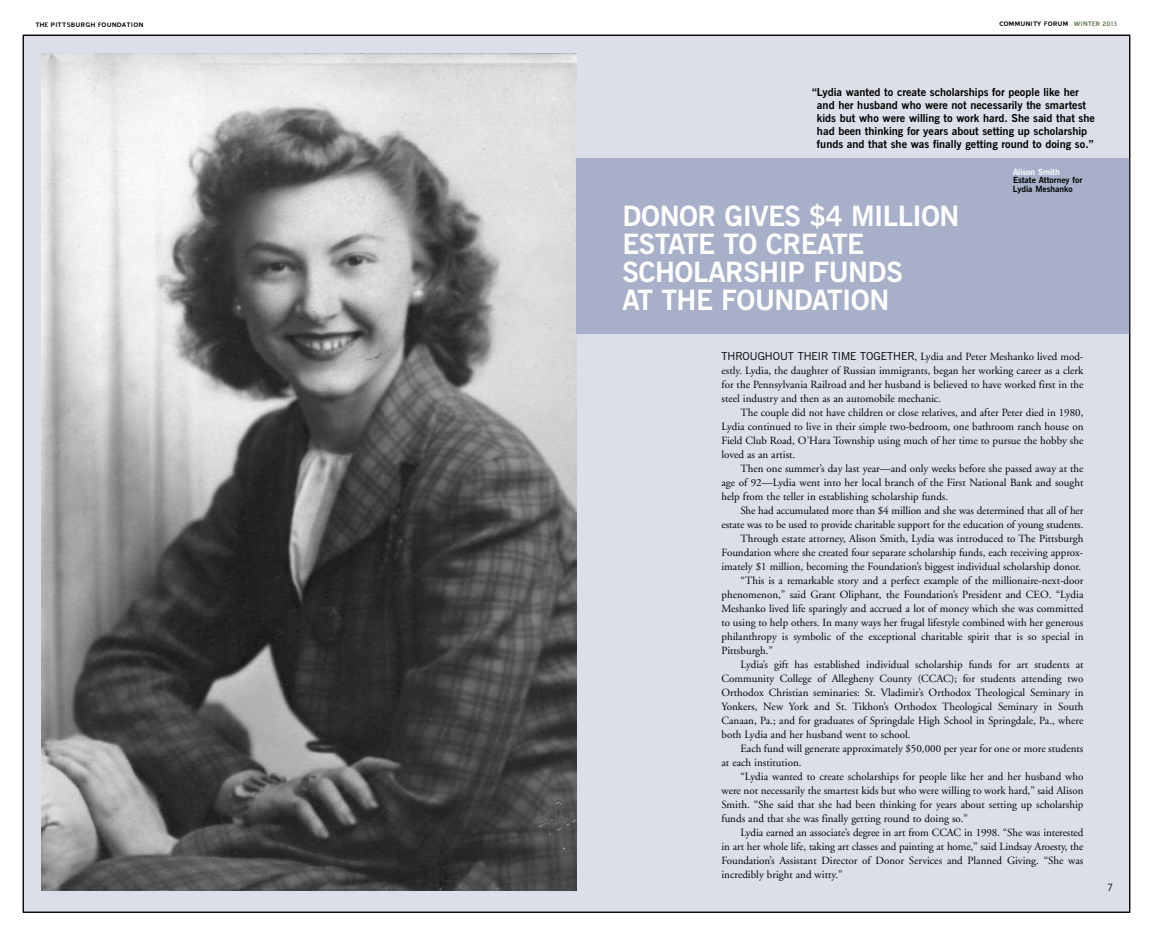
<style>
.page{position:relative;width:1152px;height:936px;background:#fff}
.page>*{position:absolute;margin:0;border:0;box-sizing:border-box;transform-origin:0 0}
.t1{font:700 28px/28px "News Gothic BT";letter-spacing:-.02em;color:#fff}
.t2{font:11px/14px "Adobe Garamond";color:#000;text-align:justify}
.t3{font:700 11px/13px "News Gothic BT";color:#000}
.t4{font:10px "News Gothic BT";color:#000}
.t5{font:700 8.5px/8.5px "News Gothic BT";color:#000}
.t6{font:700 8.5px "News Gothic BT";color:#fff}
.t7{font:8px "Blue Highway";color:#000}
.s1{color:#5d744e}
.s2{font-family:"News Gothic BT"}
</style>
<div class="page">
<div style="left:23px;top:35px;width:1107px;height:877px;background:#dcdfe9"></div>
<img style="left:42px;top:53px;width:534px;height:838px">
<div style="left:576px;top:158px;width:554px;height:176px;background:#a7b0c8"></div>
<p class="t7" style="left:35px;top:19px;width:110px">THE PITTSBURGH FOUNDATION</p>
<p class="t7" style="left:999px;top:19px;width:120px">COMMUNITY FORUM <span class="s1">WINTER 2013</span></p>
<p class="t3" style="left:817px;top:87px;width:279px;text-indent:-5px">“Lydia wanted to create scholarships for people like her and her husband who were not necessarily the smartest kids but who were willing to work hard. She said that she had been thinking for years about setting up scholarship funds and that she was finally getting round to doing so.”</p>
<h1 class="t1" style="left:622px;top:205px;width:339px">DONOR GIVES $4 MILLION<br>ESTATE TO CREATE<br>SCHOLARSHIP FUNDS<br>AT THE FOUNDATION</h1>
<p class="t6" style="left:1013px;top:168px;width:48px">Alison Smith</p>
<p class="t5" style="left:1013px;top:177px;width:71px">Estate Attorney for<br>Lydia Meshanko</p>
<p class="t2" style="left:722px;top:351px;width:363px"><span class="s2">THROUGHOUT THEIR TIME TOGETHER</span>, Lydia and Peter Meshanko lived mod&shy;estly. Lydia, the daughter of Russian immigrants, began her working career as a clerk for the Pennsylvania Railroad and her husband is believed to have worked first in the steel industry and then as an automobile mechanic.</p>
<p class="t2" style="left:722px;top:407px;width:363px;text-indent:19px">The couple did not have children or close relatives, and after Peter died in 1980, Lydia continued to live in their simple two-bedroom, one bathroom ranch house on Field Club Road, O’Hara Township using much of her time to pursue the hobby she loved as an artist.</p>
<p class="t2" style="left:722px;top:463px;width:363px;text-indent:19px">Then one summer’s day last year—and only weeks before she passed away at the age of 92—Lydia went into her local branch of the First National Bank and sought help from the teller in establishing scholarship funds.</p>
<p class="t2" style="left:741px;top:505px;width:344px">She had accumulated more than $4 million and she was determined that all of her</p>
<p class="t2" style="left:722px;top:519px;width:363px">estate was to be used to provide charitable support for the education of young students.</p>
<p class="t2" style="left:741px;top:533px;width:344px">Through estate attorney, Alison Smith, Lydia was introduced to The Pittsburgh</p>
<p class="t2" style="left:722px;top:547px;width:363px">Foundation where she created four separate scholarship funds, each receiving approx-</p>
<p class="t2" style="left:722px;top:561px;width:361px">imately $1 million, becoming the Foundation’s biggest individual scholarship donor.</p>
<p class="t2" style="left:741px;top:575px;width:344px">“This is a remarkable story and a perfect example of the millionaire-next-door</p>
<p class="t2" style="left:722px;top:589px;width:363px">phenomenon,” said Grant Oliphant, the Foundation’s President and CEO. “Lydia</p>
<p class="t2" style="left:722px;top:603px;width:363px">Meshanko lived life sparingly and accrued a lot of money which she was committed</p>
<p class="t2" style="left:722px;top:617px;width:363px">to using to help others. In many ways her frugal lifestyle combined with her generous</p>
<p class="t2" style="left:722px;top:631px;width:363px">philanthropy is symbolic of the exceptional charitable spirit that is so special in</p>
<p class="t2" style="left:722px;top:645px;width:53px">Pittsburgh.”</p>
<p class="t2" style="left:741px;top:659px;width:344px">Lydia’s gift has established individual scholarship funds for art students at</p>
<p class="t2" style="left:722px;top:673px;width:363px">Community College of Allegheny County (CCAC); for students attending two</p>
<p class="t2" style="left:722px;top:687px;width:363px">Orthodox Christian seminaries: St. Vladimir’s Orthodox Theological Seminary in</p>
<p class="t2" style="left:722px;top:701px;width:363px">Yonkers, New York and St. Tikhon’s Orthodox Theological Seminary in South</p>
<p class="t2" style="left:722px;top:715px;width:363px">Canaan, Pa.; and for graduates of Springdale High School in Springdale, Pa., where</p>
<p class="t2" style="left:722px;top:729px;width:191px">both Lydia and her husband went to school.</p>
<p class="t2" style="left:741px;top:743px;width:344px">Each fund will generate approximately $50,000 per year for one or more students</p>
<p class="t2" style="left:722px;top:757px;width:82px">at each institution.</p>
<p class="t2" style="left:741px;top:771px;width:344px">“Lydia wanted to create scholarships for people like her and her husband who</p>
<p class="t2" style="left:722px;top:785px;width:363px">were not necessarily the smartest kids but who were willing to work hard,” said Alison</p>
<p class="t2" style="left:722px;top:799px;width:363px">Smith. “She said that she had been thinking for years about setting up scholarship</p>
<p class="t2" style="left:722px;top:813px;width:248px">funds and that she was finally getting round to doing so.”</p>
<p class="t2" style="left:741px;top:827px;width:344px">Lydia earned an associate’s degree in art from CCAC in 1998. “She was interested</p>
<p class="t2" style="left:722px;top:841px;width:363px">in art her whole life, taking art classes and painting at home,” said Lindsay Aroesty, the</p>
<p class="t2" style="left:722px;top:855px;width:363px">Foundation’s Assistant Director of Donor Services and Planned Giving. “She was</p>
<p class="t2" style="left:722px;top:869px;width:123px">incredibly bright and witty.”</p>
<p class="t4" style="left:1107px;top:884px;width:8px">7</p>
</div>
